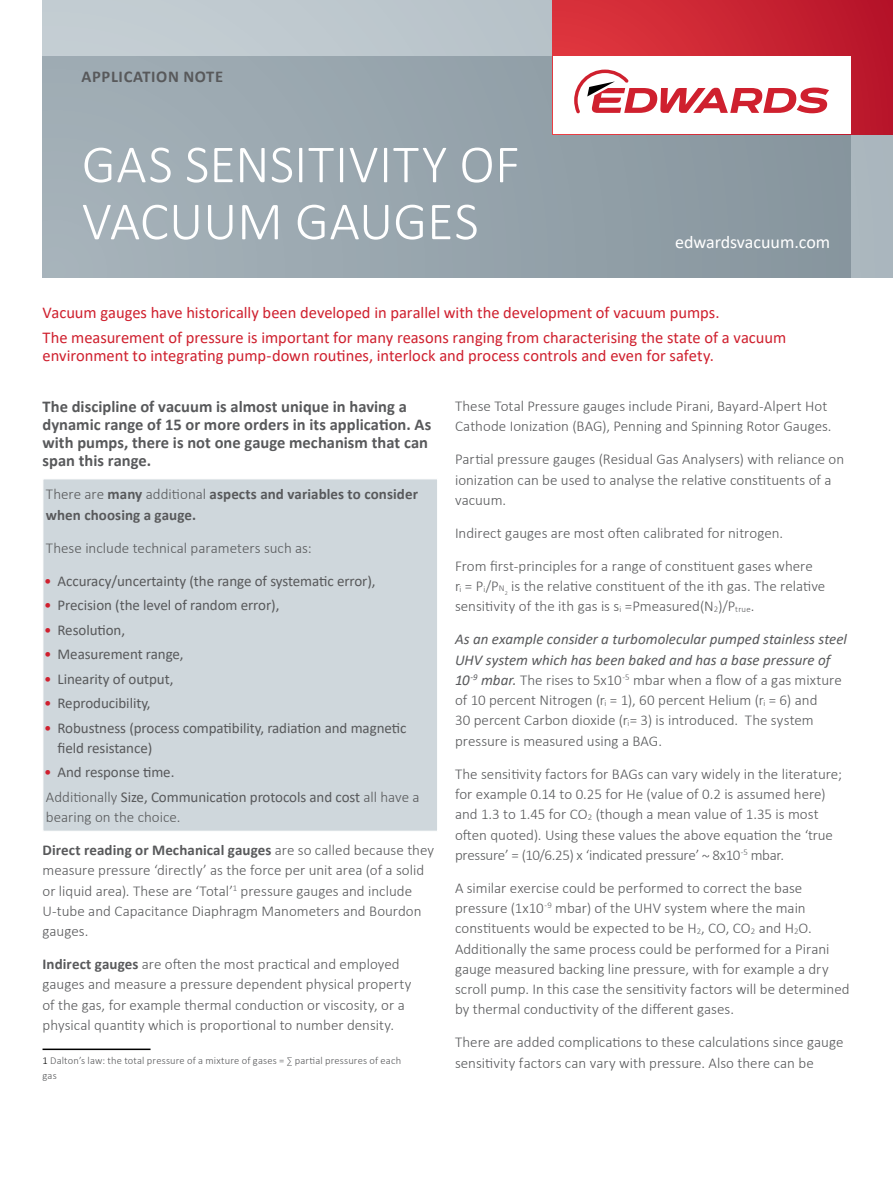
<style>
.page{position:relative;width:893px;height:1191px;background:#fff}
.page>*{position:absolute;margin:0;border:0;box-sizing:border-box;transform-origin:0 0}
.t1{font:300 54px/57px "Calibri";letter-spacing:.005em;color:#fff}
.t2{font:18px "Calibri";color:#fff}
.t3{font:16.5px/25.2px "Calibri";color:#cf202e}
.t4{font:700 16.5px/18px "Calibri";color:#58595b}
.t5{font:700 16.5px "Calibri";letter-spacing:.04em;color:#58595b}
.t6{font:300 15px/20.2px "Calibri";color:#58595b}
.t7{font:15px/20.2px "Calibri";letter-spacing:-.005em;color:#58595b}
.t8{font:700 15px/20.2px "Calibri";letter-spacing:.005em;color:#58595b}
.t9{font:300 10.5px/15px "Calibri";letter-spacing:.015em;color:#58595b}
.s1{font-weight:300}
.s2{color:#cf202e}
.s3{font-weight:700}
.s4{color:#000}
.s5{font-size:8.7px}
.s6{font-size:9px}
.s7{font-weight:400;font-style:italic}
</style>
<div class="page">
<div style="left:43px;top:478px;width:395px;height:353px;background:#cfd7dc;border:1px solid #fff"></div>
<hr style="left:43px;top:1048px;width:108px;height:2px;background:#000">
<svg style="left:43px;top:0;width:850px;height:278px;background:#bac4ca"></svg>
<div style="left:43px;top:57px;width:807px;height:221px;background:linear-gradient(to right,#a5b2b9,#87959e)"></div>
<svg style="left:553px;top:0;width:340px;height:134px;background:#c92736"></svg>
<div style="left:553px;top:57px;width:297px;height:77px;background:#fff"></div>
<svg style="left:574px;top:70px;width:255px;height:43px"></svg>
<p class="t5" style="left:82px;top:65px;width:143px">APPLICATION NOTE</p>
<h1 class="t1" style="left:82px;top:135px;width:439px">GAS SENSITIVITY OF<br>VACUUM GAUGES</h1>
<p class="t2" style="left:675px;top:230px;width:157px">edwardsvacuum.com</p>
<p class="t3" style="left:43px;top:299px;width:745px">Vacuum gauges have historically been developed in parallel with the development of vacuum pumps.<br>The measurement of pressure is important for many reasons ranging from characterising the state of a vacuum</p>
<p class="t3" style="left:43px;top:343px;width:673px">environment to integrating pump-down routines, interlock and process controls and even for safety.</p>
<p class="t4" style="left:43px;top:397px;width:390px">The discipline of vacuum is almost unique in having a dynamic range of 15 or more orders in its application. As with pumps, there is not one gauge mechanism that can span this range.</p>
<p class="t8" style="left:46px;top:484px;width:374px"><span class="s1">There are</span> many <span class="s1">additional</span> aspects and variables to consider when choosing a gauge.</p>
<p class="t6" style="left:46px;top:537px;width:267px">These include technical parameters such as:</p>
<p class="t7" style="left:44px;top:570px;width:333px"><span class="s2">•</span> Accuracy/uncertainty (the range of systematic error),</p>
<p class="t7" style="left:44px;top:594px;width:237px"><span class="s2">•</span> Precision (the level of random error),</p>
<p class="t7" style="left:44px;top:619px;width:83px"><span class="s2">•</span> Resolution,</p>
<p class="t7" style="left:44px;top:643px;width:141px"><span class="s2">•</span> Measurement range,</p>
<p class="t7" style="left:44px;top:668px;width:131px"><span class="s2">•</span> Linearity of output,</p>
<p class="t7" style="left:44px;top:692px;width:108px"><span class="s2">•</span> Reproducibility,</p>
<p class="t7" style="left:58px;top:717px;width:350px;text-indent:-14px"><span class="s2">•</span> Robustness (process compatibility, radiation and magnetic field resistance)</p>
<p class="t7" style="left:44px;top:759px;width:377px;line-height:24.5px"><span class="s2">•</span> And response time.<br><span class="s1">Additionally</span> Size, Communication protocols and cost <span class="s1">all have a</span></p>
<p class="t6" style="left:46px;top:807px;width:136px">bearing on the choice.</p>
<p class="t6" style="left:43px;top:840px;width:393px"><span class="s3">Direct reading or Mechanical gauges</span> are so called because they measure pressure ‘directly’ as the force per unit area (of a solid or liquid area). These are ‘Total’<sup>1</sup> pressure gauges and include U-tube and Capacitance Diaphragm Manometers and Bourdon gauges.</p>
<p class="t6" style="left:43px;top:954px;width:370px"><span class="s3">Indirect gauges</span> are often the most practical and employed gauges and measure a pressure dependent physical property of the gas, for example thermal conduction or viscosity, or a physical quantity which is proportional to number density.</p>
<p class="t9" style="left:43px;top:1053px;width:360px"><span class="s4">1</span> Dalton’s law: the total pressure of a mixture of gases = ∑ partial pressures of each gas</p>
<p class="t6" style="left:455px;top:396px;width:378px">These Total Pressure gauges include Pirani, Bayard-Alpert Hot<br>Cathode Ionization (BAG), Penning and Spinning Rotor Gauges.</p>
<p class="t6" style="left:455px;top:449px;width:391px">Partial pressure gauges (Residual Gas Analysers) with reliance on ionization can be used to analyse the relative constituents of a vacuum.</p>
<p class="t6" style="left:455px;top:522px;width:330px">Indirect gauges are most often calibrated for nitrogen.</p>
<p class="t6" style="left:455px;top:555px;width:372px">From first-principles for a range of constituent gases where<br>r<span class="s5">i</span> = P<span class="s5">i</span>/P<span class="s6">N</span><sub>2</sub> is the relative constituent of the ith gas. The relative sensitivity of the ith gas is s<span class="s5">i</span> =Pmeasured(N<span class="s5">2</span>)/P<span class="s5">true</span>.</p>
<p class="t6" style="left:455px;top:629px;width:393px"><span class="s7">As an example consider a turbomolecular pumped stainless steel UHV system which has been baked and has a base pressure of 10</span><sup>-9</sup> <span class="s7">mbar.</span> The rises to 5x10<sup>-5</sup> mbar when a flow of a gas mixture of 10 percent Nitrogen (r<span class="s5">i</span> = 1), 60 percent Helium (r<span class="s5">i</span> = 6) and<br>30 percent Carbon dioxide (r<span class="s5">i</span>= 3) is introduced. The system pressure is measured using a BAG.</p>
<p class="t6" style="left:455px;top:763px;width:388px">The sensitivity factors for BAGs can vary widely in the literature; for example 0.14 to 0.25 for He (value of 0.2 is assumed here) and 1.3 to 1.45 for CO<span class="s5">2</span> (though a mean value of 1.35 is most often quoted). Using these values the above equation the ‘true pressure’ = (10/6.25) x ‘indicated pressure’ ~ 8x10<sup>-5</sup> mbar.</p>
<p class="t6" style="left:455px;top:877px;width:396px">A similar exercise could be performed to correct the base pressure (1x10<sup>-9</sup> mbar) of the UHV system where the main constituents would be expected to be H<span class="s5">2</span>, CO, CO<span class="s5">2</span> and H<span class="s5">2</span>O.<br>Additionally the same process could be performed for a Pirani gauge measured backing line pressure, with for example a dry scroll pump. In this case the sensitivity factors will be determined by thermal conductivity of the different gases.</p>
<p class="t6" style="left:455px;top:1032px;width:390px">There are added complications to these calculations since gauge sensitivity factors can vary with pressure. Also there can be</p>
</div>
